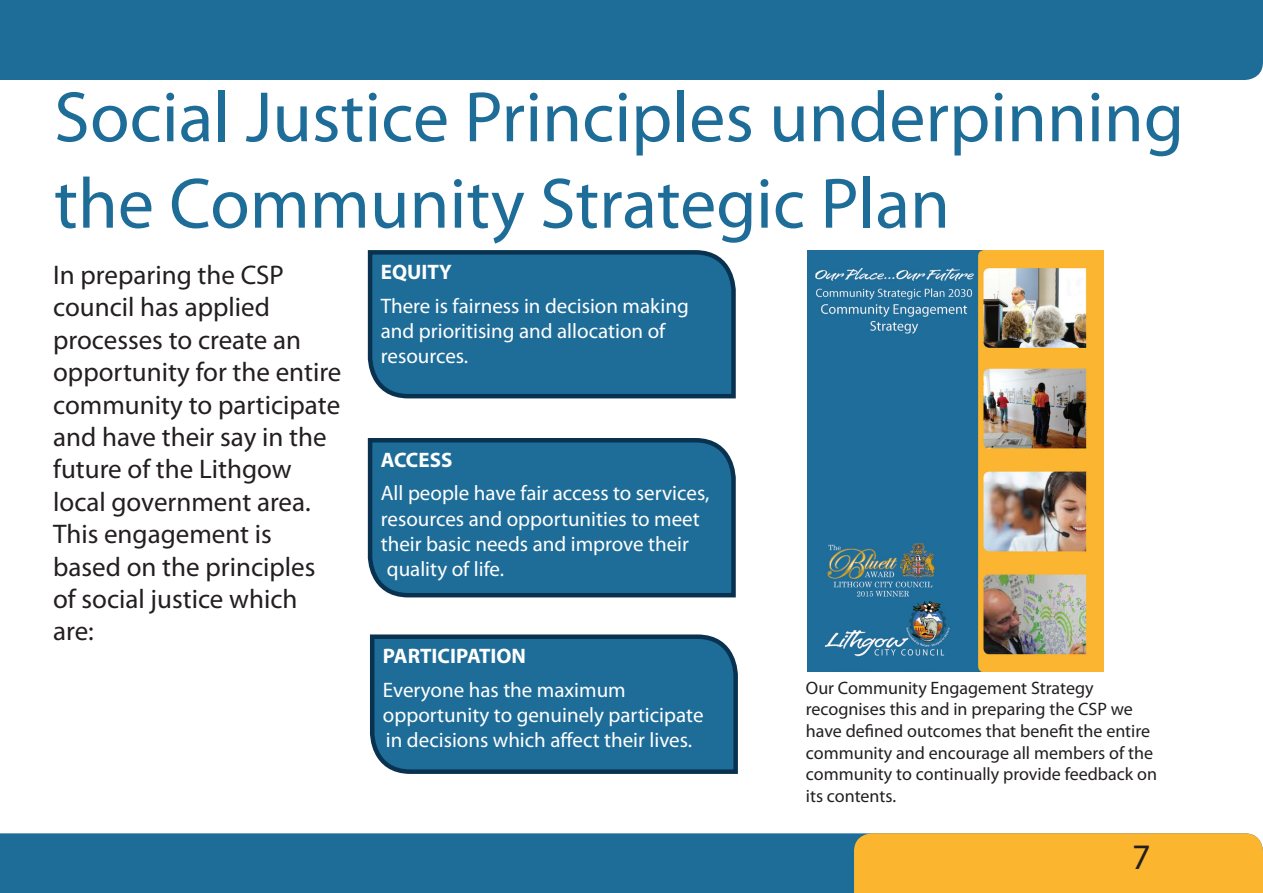
<style>
.page{position:relative;width:1263px;height:893px;background:#fff}
.page>*{position:absolute;margin:0;border:0;box-sizing:border-box;transform-origin:0 0}
.General_heading{font:72px/86.4px "Myriad Pro";color:#1e6d99}
.t1{font:36px "Myriad Pro";color:#231f20}
.t2{font:27px/32.4px "Myriad Pro";color:#231f20}
.t3{font:21px/25.2px "Myriad Pro";color:#fff}
.t4{font:700 21px "Myriad Pro";color:#fff}
.t5{font:18px/21.6px "Myriad Pro";color:#231f20}
</style>
<div class="page">
<div style="left:0;top:0;width:1263px;height:80px;background:#1e6d99"></div>
<div style="left:0;top:833px;width:854px;height:60px;background:#1e6d99"></div>
<div style="left:854px;top:833px;width:409px;height:60px;background:#fcb52e"></div>
<svg style="left:367px;top:250px;width:369px;height:149px;background:#206b95"></svg>
<svg style="left:367px;top:438px;width:369px;height:160px;background:#206b95"></svg>
<svg style="left:370px;top:634px;width:368px;height:140px;background:#206a94"></svg>
<img style="left:808px;top:250px;width:295px;height:422px">
<p class="General_heading" style="left:54px;top:73px;width:1131px">Social Justice Principles underpinning the Community Strategic Plan</p>
<p class="t2" style="left:53px;top:258px;width:290px">In preparing the CSP council has applied processes to create an opportunity for the entire community to participate and have their say in the future of the Lithgow local government area.<br>This engagement is based on the principles of social justice which are:</p>
<p class="t4" style="left:381px;top:258px;width:72px">EQUITY</p>
<p class="t3" style="left:381px;top:293px;width:309px">There is fairness in decision making and prioritising and allocation of resources.</p>
<p class="t4" style="left:381px;top:446px;width:73px">ACCESS</p>
<p class="t3" style="left:381px;top:480px;width:330px">All people have fair access to services, resources and opportunities to meet their basic needs and improve their quality of life.</p>
<p class="t4" style="left:383px;top:642px;width:145px">PARTICIPATION</p>
<p class="t3" style="left:383px;top:677px;width:322px">Everyone has the maximum opportunity to genuinely participate in decisions which affect their lives.</p>
<p class="t5" style="left:806px;top:677px;width:353px">Our Community Engagement Strategy recognises this and in preparing the CSP we have defined outcomes that benefit the entire community and encourage all members of the community to continually provide feedback on its contents.</p>
<p class="t1" style="left:1132px;top:835px;width:20px">7</p>
</div>
